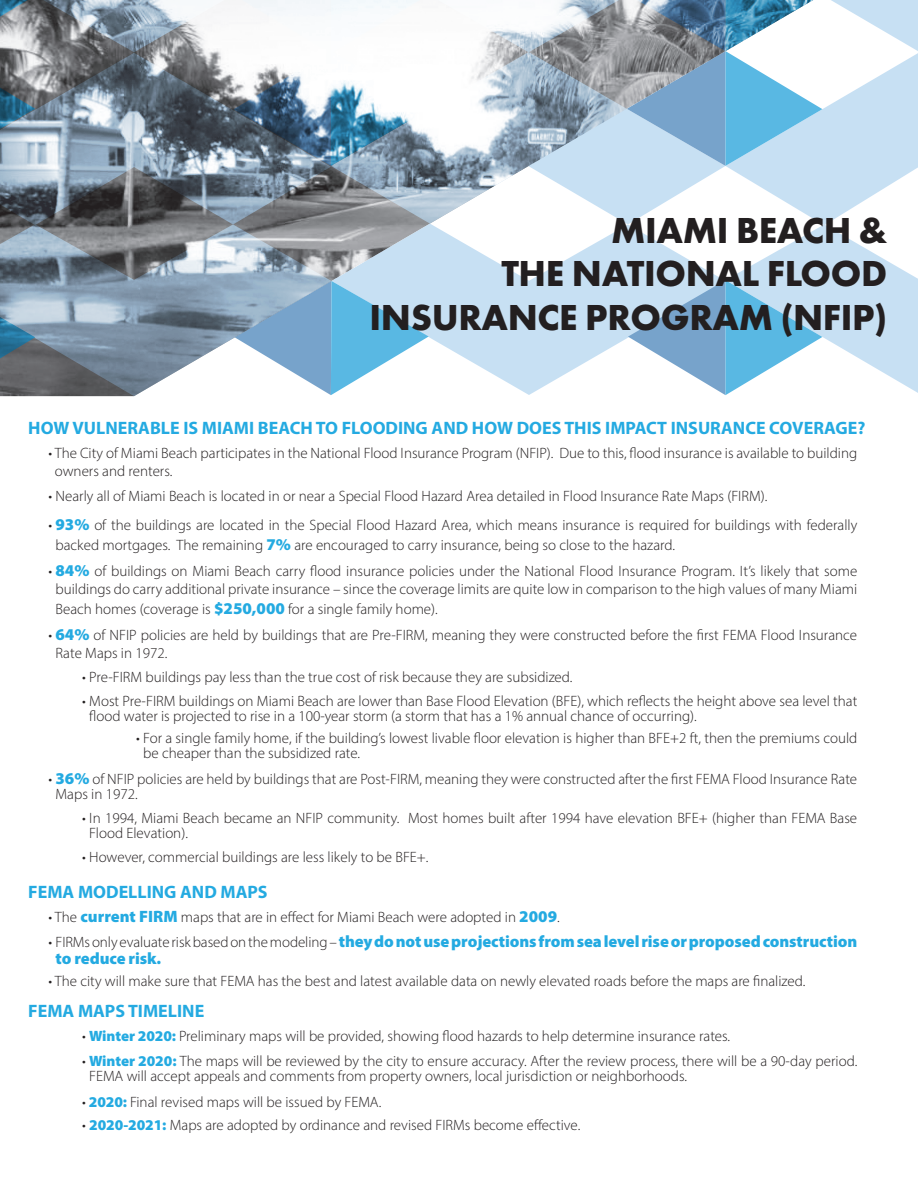
<style>
.page{position:relative;width:918px;height:1188px;background:#fff}
.page>*{position:absolute;margin:0;border:0;box-sizing:border-box;transform-origin:0 0}
.t1{font:700 37.5px/43.5px "Futura PT";letter-spacing:-.01em;color:#231f20;text-align:right}
.t2{font:700 18px "Myriad Pro";color:#24aae1}
.t3{font:900 16.5px/16.8px "Myriad Pro";letter-spacing:-.005em;color:#24aae1}
.t4{font:300 15px/15px "Myriad Pro";color:#231f20}
.s1{font-weight:900;font-size:16.5px;color:#24aae1}
.s2{font-weight:300;font-size:15px;color:#231f20}
.s3{font-weight:900;color:#24aae1}
</style>
<div class="page">
<svg style="left:0;top:0;width:918px;height:396px"></svg>
<p class="t1" style="left:370px;top:208px;width:519px">MIAMI BEACH &amp;<br>THE NATIONAL FLOOD<br>INSURANCE PROGRAM (NFIP)</p>
<p class="t2" style="left:28px;top:416px;width:839px">HOW VULNERABLE IS MIAMI BEACH TO FLOODING AND HOW DOES THIS IMPACT INSURANCE COVERAGE?</p>
<p class="t4" style="left:55px;top:444px;width:804px;line-height:18px;text-indent:-6px">• The City of Miami Beach participates in the National Flood Insurance Program (NFIP). Due to this, flood insurance is available to building owners and renters.</p>
<p class="t4" style="left:49px;top:488px;width:720px">• Nearly all of Miami Beach is located in or near a Special Flood Hazard Area detailed in Flood Insurance Rate Maps (FIRM).</p>
<p class="t4" style="left:56px;top:515px;width:803px;line-height:19.8px;text-indent:-7px">• <span class="s1">93%</span> of the buildings are located in the Special Flood Hazard Area, which means insurance is required for buildings with federally backed mortgages. The remaining <span class="s1">7%</span> are encouraged to carry insurance, being so close to the hazard.</p>
<p class="t4" style="left:49px;top:562px;width:810px;line-height:18px;text-align:center">• <span class="s1">84%</span> of buildings on Miami Beach carry flood insurance policies under the National Flood Insurance Program. It’s likely that some buildings do carry additional private insurance – since the coverage limits are quite low in comparison to the high values of many Miami</p>
<p class="t4" style="left:56px;top:601px;width:384px">Beach homes (coverage is <span class="s1">$250,000</span> for a single family home).</p>
<p class="t4" style="left:56px;top:626px;width:803px;line-height:18px;text-indent:-7px">• <span class="s1">64%</span> of NFIP policies are held by buildings that are Pre-FIRM, meaning they were constructed before the first FEMA Flood Insurance<br>Rate Maps in 1972.</p>
<p class="t4" style="left:82px;top:670px;width:492px">• Pre-FIRM buildings pay less than the true cost of risk because they are subsidized.</p>
<p class="t4" style="left:89px;top:694px;width:770px;text-indent:-7px">• Most Pre-FIRM buildings on Miami Beach are lower than Base Flood Elevation (BFE), which reflects the height above sea level that flood water is projected to rise in a 100-year storm (a storm that has a 1% annual chance of occurring).</p>
<p class="t4" style="left:143px;top:730px;width:716px;text-indent:-7px">• For a single family home, if the building’s lowest livable floor elevation is higher than BFE+2 ft, then the premiums could be cheaper than the subsidized rate.</p>
<p class="t4" style="left:56px;top:771px;width:803px;text-indent:-7px">• <span class="s1">36%</span> of NFIP policies are held by buildings that are Post-FIRM, meaning they were constructed after the first FEMA Flood Insurance Rate<br>Maps in 1972.</p>
<p class="t4" style="left:89px;top:810px;width:769px;text-indent:-7px">• In 1994, Miami Beach became an NFIP community. Most homes built after 1994 have elevation BFE+ (higher than FEMA Base<br>Flood Elevation).</p>
<p class="t4" style="left:82px;top:850px;width:348px">• However, commercial buildings are less likely to be BFE+.</p>
<p class="t2" style="left:28px;top:880px;width:241px">FEMA MODELLING AND MAPS</p>
<p class="t4" style="left:49px;top:909px;width:513px">• The <span class="s1">current FIRM</span> maps that are in effect for Miami Beach were adopted in <span class="s1">2009</span>.</p>
<p class="t3" style="left:56px;top:933px;width:803px;text-indent:-7px"><span class="s2">• FIRMs only evaluate risk based on the modeling –</span> they do not use projections from sea level rise or proposed construction to reduce risk.</p>
<p class="t4" style="left:49px;top:973px;width:758px">• The city will make sure that FEMA has the best and latest available data on newly elevated roads before the maps are finalized.</p>
<p class="t2" style="left:28px;top:999px;width:178px">FEMA MAPS TIMELINE</p>
<p class="t4" style="left:82px;top:1028px;width:649px">• <span class="s3">Winter 2020:</span> Preliminary maps will be provided, showing flood hazards to help determine insurance rates.</p>
<p class="t4" style="left:89px;top:1054px;width:769px;text-indent:-7px">• <span class="s3">Winter 2020:</span> The maps will be reviewed by the city to ensure accuracy. After the review process, there will be a 90-day period.<br>FEMA will accept appeals and comments from property owners, local jurisdiction or neighborhoods.</p>
<p class="t4" style="left:82px;top:1094px;width:301px">• <span class="s3">2020:</span> Final revised maps will be issued by FEMA.</p>
<p class="t4" style="left:82px;top:1118px;width:499px">• <span class="s3">2020-2021:</span> Maps are adopted by ordinance and revised FIRMs become effective.</p>
</div>
